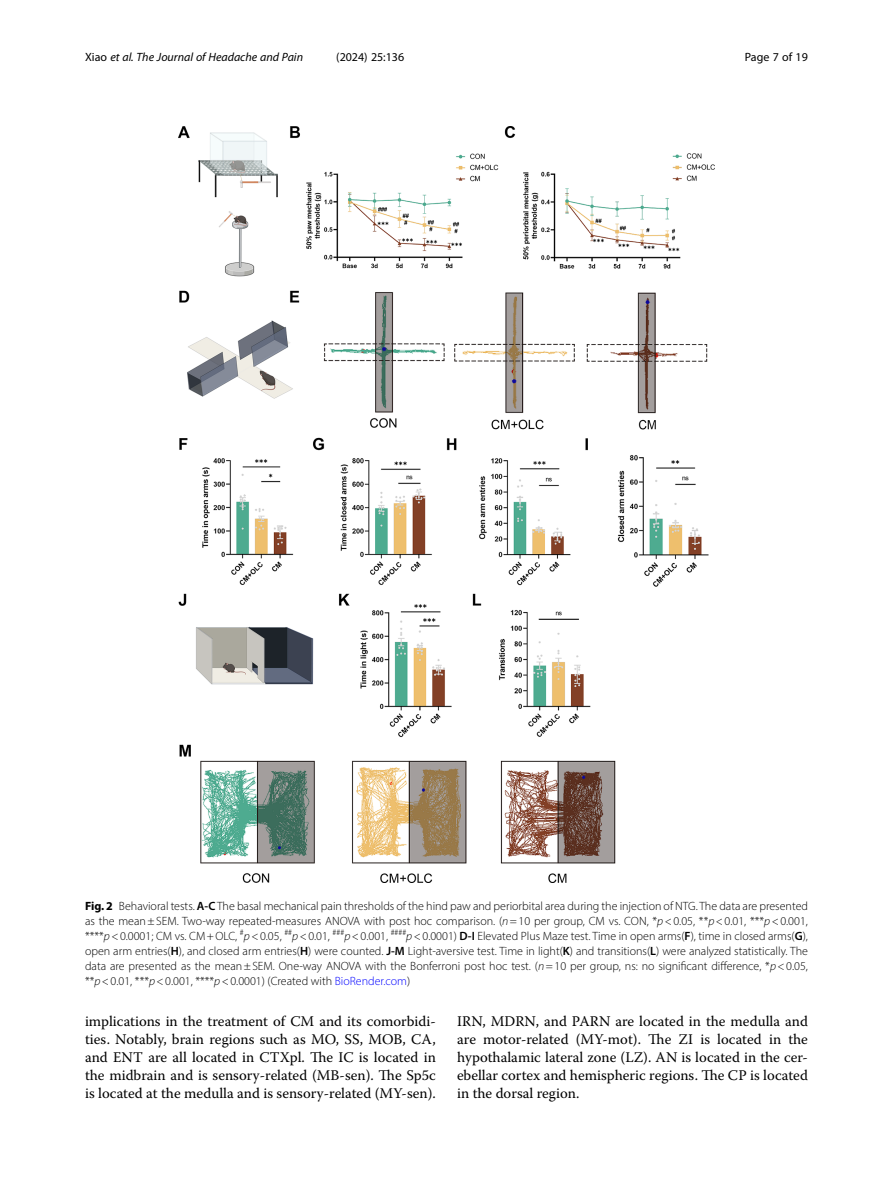
<style>
.page{position:relative;width:893px;height:1191px;background:#fff}
.page>*{position:absolute;margin:0;border:0;box-sizing:border-box;transform-origin:0 0}
.Body_Text_Indent{font:14.7px/18px "Warnock Pro";color:#000;text-align:justify}
.Figure_Caption{font:300 12px/15px "Myriad Pro";color:#000;text-align:justify}
.t1{font:italic 12px "Myriad Pro";color:#000}
.t2{font:12px "Myriad Pro";color:#000}
.s1{font-style:normal}
.s2{font-weight:700}
.s3{font-weight:600}
.s4{font-style:italic}
.s5{color:#00f}
</style>
<div class="page">
<img style="left:179px;top:126px;width:535px;height:756px">
<p class="t1" style="left:85px;top:50px;width:220px"><span class="s1">Xiao</span> et al. The Journal of Headache and Pain</p>
<p class="t2" style="left:336px;top:50px;width:70px">(2024) 25:136</p>
<p class="t2" style="left:745px;top:50px;width:65px">Page 7 of 19</p>
<p class="Figure_Caption" style="left:85px;top:898px;width:724px"><span class="s2">Fig. 2</span> Behavioral tests. <span class="s3">A-C</span> The basal mechanical pain thresholds of the hind paw and periorbital area during the injection of NTG. The data are presented as the mean±SEM. Two-way repeated-measures ANOVA with post hoc comparison. (<span class="s4">n</span>=10 per group, CM vs. CON, *<span class="s4">p</span>&lt;0.05, **<span class="s4">p</span>&lt;0.01, ***<span class="s4">p</span>&lt;0.001, ****<span class="s4">p</span>&lt;0.0001; CM vs. CM+OLC, <sup>#</sup><span class="s4">p</span>&lt;0.05, <sup>##</sup><span class="s4">p</span>&lt;0.01, <sup>###</sup><span class="s4">p</span>&lt;0.001, <sup>####</sup><span class="s4">p</span>&lt;0.0001) <span class="s3">D-I</span> Elevated Plus Maze test. Time in open arms(<span class="s3">F</span>), time in closed arms(<span class="s3">G</span>), open arm entries(<span class="s3">H</span>), and closed arm entries(<span class="s3">H</span>) were counted. <span class="s3">J-M</span> Light‑aversive test. Time in light(<span class="s3">K</span>) and transitions(<span class="s3">L</span>) were analyzed statistically. The data are presented as the mean±SEM. One-way ANOVA with the Bonferroni post hoc test. (<span class="s4">n</span>=10 per group, ns: no significant difference, *<span class="s4">p</span>&lt;0.05, **<span class="s4">p</span>&lt;0.01, ***<span class="s4">p</span>&lt;0.001, ****<span class="s4">p</span>&lt;0.0001) (Created with <span class="s5">BioRender.com</span>)</p>
<p class="Body_Text_Indent" style="left:85px;top:1012px;width:352px">implications in the treatment of CM and its comorbidi&shy;ties. Notably, brain regions such as MO, SS, MOB, CA, and ENT are all located in CTXpl. The IC is located in the midbrain and is sensory-related (MB-sen). The Sp5c is located at the medulla and is sensory-related (MY-sen).</p>
<p class="Body_Text_Indent" style="left:457px;top:1012px;width:352px">IRN, MDRN, and PARN are located in the medulla and are motor-related (MY-mot). The ZI is located in the hypothalamic lateral zone (LZ). AN is located in the cer&shy;ebellar cortex and hemispheric regions. The CP is located in the dorsal region.</p>
</div>
